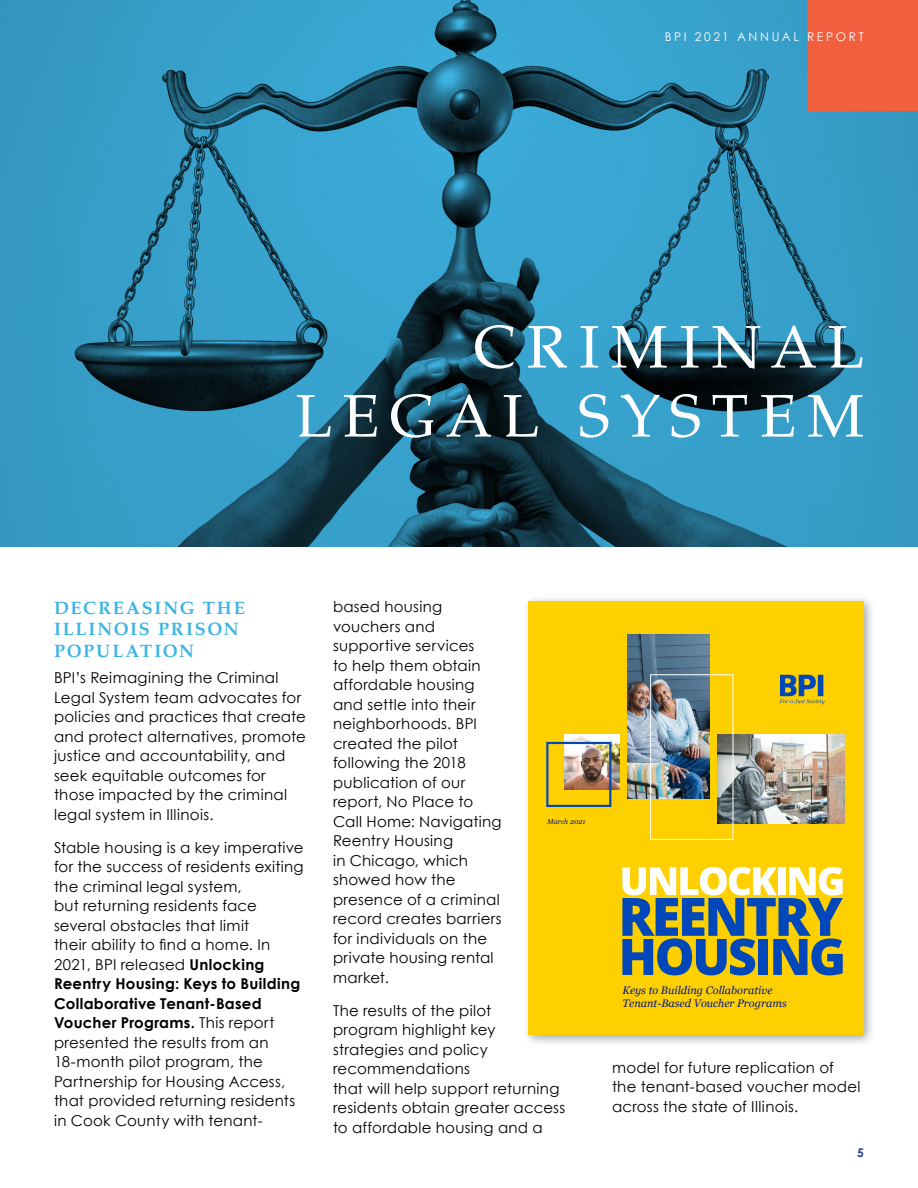
<style>
.page{position:relative;width:918px;height:1188px;background:#fff}
.page>*{position:absolute;margin:0;border:0;box-sizing:border-box;transform-origin:0 0}
.t1{font:60px/69px "Palatino LT Std";letter-spacing:.175em;color:#fff;text-align:right}
.t2{font:700 18px/21.6px "Palatino LT Std";letter-spacing:.105em;color:#3eb4e4}
.t3{font:15px/19.5px "Century Gothic";letter-spacing:.015em;color:#000}
.t4{font:12px "Century Gothic";letter-spacing:.22em;color:#fff}
.t5{font:700 12px "Century Gothic";color:#293b97}
.t6{font:italic 10.95px/13.2px "Georgia";color:#001789}
.t7{font:italic 7.05px "Georgia";color:#001789}
.s1{font-weight:700}
</style>
<div class="page">
<svg style="left:0;top:0;width:918px;height:547px;background:#2d84a7"></svg>
<div style="left:808px;top:0;width:110px;height:110px;background:#f15f3f"></div>
<div style="left:523px;top:594px;width:353px;height:453px;background:#000;opacity:.35"></div>
<div style="left:529px;top:601px;width:335px;height:434px;background:#ffd000"></div>
<svg style="left:779px;top:675px;width:46px;height:29px"></svg>
<div style="left:818px;top:675px;width:5px;height:21px;background:#0047ba"></div>
<svg style="left:622px;top:867px;width:221px;height:108px"></svg>
<img style="left:564px;top:734px;width:55px;height:55px">
<img style="left:627px;top:634px;width:83px;height:165px">
<img style="left:718px;top:734px;width:126px;height:90px">
<img style="left:546px;top:742px;width:65px;height:65px">
<div style="left:650px;top:674px;width:83px;height:166px;border:1px solid #fff"></div>
<p class="t4" style="left:665px;top:28px;width:201px">BPI 2021 ANNUAL REPORT</p>
<h1 class="t1" style="left:296px;top:314px;width:570px">CRIMINAL<br>LEGAL SYSTEM</h1>
<p class="t2" style="left:54px;top:597px;width:192px">DECREASING THE<br>ILLINOIS PRISON<br>POPULATION</p>
<p class="t3" style="left:54px;top:668px;width:254px">BPI’s Reimagining the Criminal<br>Legal System team advocates for policies and practices that create and protect alternatives, promote justice and accountability, and seek equitable outcomes for those impacted by the criminal legal system in Illinois.</p>
<p class="t3" style="left:54px;top:837px;width:251px">Stable housing is a key imperative for the success of residents exiting the criminal legal system,<br>but returning residents face several obstacles that limit<br>their ability to find a home. In<br>2021, BPI released <span class="s1">Unlocking<br>Reentry Housing: Keys to Building<br>Collaborative Tenant-Based<br>Voucher Programs.</span> This report presented the results from an<br>18-month pilot program, the<br>Partnership for Housing Access, that provided returning residents in Cook County with tenant-</p>
<p class="t3" style="left:333px;top:597px;width:170px">based housing vouchers and supportive services<br>to help them obtain affordable housing and settle into their neighborhoods. BPI created the pilot following the 2018 publication of our report, No Place to<br>Call Home: Navigating<br>Reentry Housing<br>in Chicago, which showed how the presence of a criminal record creates barriers for individuals on the private housing rental market.</p>
<p class="t3" style="left:333px;top:1000px;width:234px">The results of the pilot<br>program highlight key strategies and policy recommendations<br>that will help support returning residents obtain greater access to affordable housing and a</p>
<p class="t7" style="left:547px;top:816px;width:40px">March 2021</p>
<p class="t6" style="left:622px;top:983px;width:166px">Keys to Building Collaborative<br>Tenant-Based Voucher Programs</p>
<p class="t3" style="left:612px;top:1057px;width:250px">model for future replication of the tenant-based voucher model across the state of Illinois.</p>
<p class="t5" style="left:857px;top:1143px;width:8px">5</p>
</div>
